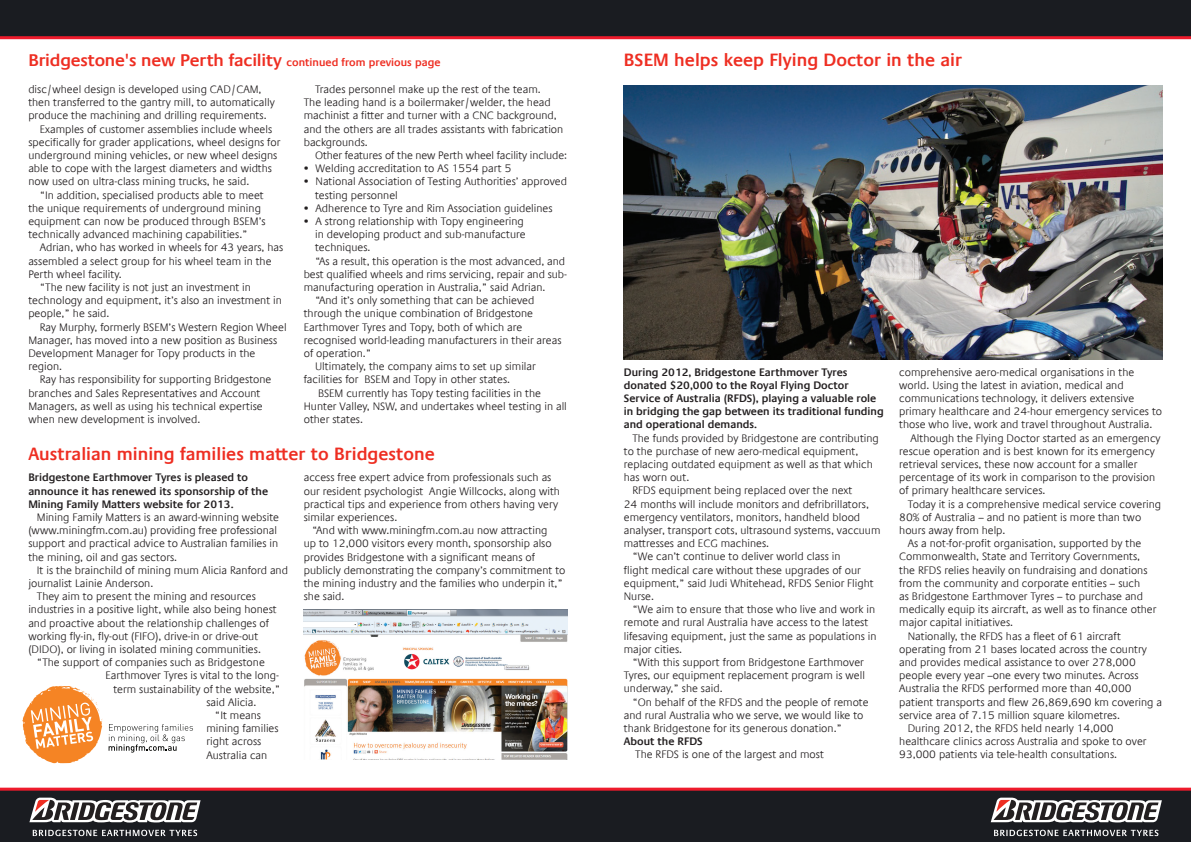
<style>
.page{position:relative;width:1191px;height:842px;background:#fff}
.page>*{position:absolute;margin:0;border:0;box-sizing:border-box;transform-origin:0 0}
.Imprint_Headers{font:600 18px "Praxis Com";color:#ee2e22}
.Imprint_Headers-2{font:600 17.1px "Praxis Com";letter-spacing:-.01em;color:#ee2e22}
.Imprint_body{font:300 11px/13.2px "Praxis Com";color:#231f20}
.Imprint_first_par{font:600 11px/13.2px "Praxis Com";color:#231f20}
.Bullet_point{font:300 11px/13.2px "Praxis Com";color:#231f20}
.s1{font-size:11px}
.s2{font-size:14px}
</style>
<div class="page">
<svg style="left:0;top:787px;width:1191px;height:55px;background:#2b1f25"></svg>
<svg style="left:0;top:0;width:1191px;height:39px;background:#291b21"></svg>
<svg style="left:994px;top:830px;width:164px;height:6px"></svg>
<svg style="left:990px;top:798px;width:171px;height:24px"></svg>
<svg style="left:33px;top:830px;width:164px;height:6px"></svg>
<svg style="left:29px;top:798px;width:172px;height:24px"></svg>
<svg style="left:22px;top:686px;width:81px;height:77px"></svg>
<svg style="left:109px;top:724px;width:84px;height:29px"></svg>
<img style="left:304px;top:609px;width:263px;height:151px">
<img style="left:624px;top:85px;width:538px;height:274px">
<p class="Imprint_Headers-2" style="left:28px;top:50px;width:414px">Bridgestone's new Perth facility <span class="s1">continued from previous page</span></p>
<p class="Imprint_Headers" style="left:624px;top:49px;width:340px">BSEM helps keep Flying Doctor in the air</p>
<p class="Imprint_body" style="left:28px;top:83px;width:248px">disc/wheel design is developed using CAD/CAM, then transferred to the gantry mill, to automatically produce the machining and drilling requirements.</p>
<p class="Imprint_body" style="left:28px;top:122px;width:253px;text-indent:11px">Examples of customer assemblies include wheels specifically for grader applications, wheel designs for underground mining vehicles, or new wheel designs able to cope with the largest diameters and widths now used on ultra-class mining trucks, he said.</p>
<p class="Imprint_body" style="left:28px;top:188px;width:239px;text-indent:11px">“In addition, specialised products able to meet the unique requirements of underground mining equipment can now be produced through BSEM’s technically advanced machining capabilities.”</p>
<p class="Imprint_body" style="left:28px;top:241px;width:256px;text-indent:11px">Adrian, who has worked in wheels for 43 years, has assembled a select group for his wheel team in the<br>Perth wheel facility.</p>
<p class="Imprint_body" style="left:28px;top:281px;width:255px;text-indent:11px">“The new facility is not just an investment in technology and equipment, it’s also an investment in people,” he said.</p>
<p class="Imprint_body" style="left:28px;top:320px;width:260px;text-indent:11px">Ray Murphy, formerly BSEM’s Western Region Wheel Manager, has moved into a new position as Business Development Manager for Topy products in the region.</p>
<p class="Imprint_body" style="left:28px;top:373px;width:245px;text-indent:11px">Ray has responsibility for supporting Bridgestone branches and Sales Representatives and Account Managers, as well as using his technical expertise when new development is involved.</p>
<p class="Imprint_body" style="left:304px;top:83px;width:261px;text-indent:11px">Trades personnel make up the rest of the team.<br>The leading hand is a boilermaker/welder, the head machinist a fitter and turner with a CNC background, and the others are all trades assistants with fabrication backgrounds.</p>
<p class="Imprint_body" style="left:315px;top:149px;width:253px">Other features of the new Perth wheel facility include:</p>
<p class="Bullet_point" style="left:304px;top:162px;width:209px"><span class="s2">•</span> Welding accreditation to AS 1554 part 5</p>
<p class="Bullet_point" style="left:315px;top:175px;width:253px;text-indent:-11px"><span class="s2">•</span> National Association of Testing Authorities’ approved testing personnel</p>
<p class="Bullet_point" style="left:304px;top:202px;width:250px"><span class="s2">•</span> Adherence to Tyre and Rim Association guidelines</p>
<p class="Bullet_point" style="left:315px;top:215px;width:212px;text-indent:-11px"><span class="s2">•</span> A strong relationship with Topy engineering in developing product and sub-manufacture techniques.</p>
<p class="Imprint_body" style="left:304px;top:254px;width:265px;text-indent:11px">“As a result, this operation is the most advanced, and best qualified wheels and rims servicing, repair and sub&shy;manufacturing operation in Australia,” said Adrian.</p>
<p class="Imprint_body" style="left:304px;top:294px;width:259px;text-indent:11px">“And it’s only something that can be achieved through the unique combination of Bridgestone Earthmover Tyres and Topy, both of which are recognised world-leading manufacturers in their areas of operation.”</p>
<p class="Imprint_body" style="left:304px;top:360px;width:234px;text-indent:11px">Ultimately, the company aims to set up similar facilities for BSEM and Topy in other states.</p>
<p class="Imprint_body" style="left:304px;top:386px;width:265px;text-indent:14px">BSEM currently has Topy testing facilities in the<br>Hunter Valley, NSW, and undertakes wheel testing in all other states.</p>
<p class="Imprint_Headers" style="left:28px;top:443px;width:408px">Australian mining families matter to Bridgestone</p>
<p class="Imprint_first_par" style="left:28px;top:471px;width:241px">Bridgestone Earthmover Tyres is pleased to announce it has renewed its sponsorship of the<br>Mining Family Matters website for 2013.</p>
<p class="Imprint_body" style="left:28px;top:511px;width:252px;text-indent:9px">Mining Family Matters is an award-winning website (www.miningfm.com.au) providing free professional support and practical advice to Australian families in the mining, oil and gas sectors.</p>
<p class="Imprint_body" style="left:28px;top:563px;width:261px;text-indent:9px">It is the brainchild of mining mum Alicia Ranford and journalist Lainie Anderson.</p>
<p class="Imprint_body" style="left:28px;top:590px;width:250px;text-indent:9px">They aim to present the mining and resources industries in a positive light, while also being honest and proactive about the relationship challenges of working fly-in, fly-out (FIFO), drive-in or drive-out (DIDO), or living in isolated mining communities.</p>
<p class="Imprint_body" style="left:37px;top:656px;width:229px">“The support of companies such as Bridgestone</p>
<p class="Imprint_body" style="left:105px;top:669px;width:175px">Earthmover Tyres is vital to the long-</p>
<p class="Imprint_body" style="left:113px;top:682px;width:168px">term sustainability of the website,”</p>
<p class="Imprint_body" style="left:206px;top:695px;width:51px">said Alicia.</p>
<p class="Imprint_body" style="left:206px;top:709px;width:74px;text-indent:9px">“It means mining families right across<br>Australia can</p>
<p class="Imprint_body" style="left:304px;top:471px;width:258px">access free expert advice from professionals such as our resident psychologist Angie Willcocks, along with practical tips and experience from others having very similar experiences.</p>
<p class="Imprint_body" style="left:304px;top:524px;width:263px;text-indent:9px">“And with www.miningfm.com.au now attracting<br>up to 12,000 visitors every month, sponsorship also provides Bridgestone with a significant means of publicly demonstrating the company’s commitment to the mining industry and the families who underpin it,” she said.</p>
<p class="Imprint_first_par" style="left:624px;top:365px;width:261px">During 2012, Bridgestone Earthmover Tyres donated $20,000 to the Royal Flying Doctor Service of Australia (RFDS), playing a valuable role in bridging the gap between its traditional funding and operational demands.</p>
<p class="Imprint_body" style="left:624px;top:431px;width:256px;text-indent:9px">The funds provided by Bridgestone are contributing to the purchase of new aero-medical equipment, replacing outdated equipment as well as that which has worn out.</p>
<p class="Imprint_body" style="left:624px;top:484px;width:258px;text-indent:9px">RFDS equipment being replaced over the next<br>24 months will include monitors and defribrillators, emergency ventilators, monitors, handheld blood analyser, transport cots, ultrasound systems, vaccuum mattresses and ECG machines.</p>
<p class="Imprint_body" style="left:624px;top:550px;width:251px;text-indent:9px">“We can’t continue to deliver world class in<br>flight medical care without these upgrades of our equipment,” said Judi Whitehead, RFDS Senior Flight Nurse.</p>
<p class="Imprint_body" style="left:624px;top:603px;width:254px;text-indent:9px">“We aim to ensure that those who live and work in remote and rural Australia have access to the latest lifesaving equipment, just the same as populations in major cities.</p>
<p class="Imprint_body" style="left:624px;top:656px;width:243px;text-align:justify;text-indent:9px">“With this support from Bridgestone Earthmover Tyres, our equipment replacement program is well underway,” she said.</p>
<p class="Imprint_body" style="left:624px;top:695px;width:246px;text-indent:9px">“On behalf of the RFDS and the people of remote and rural Australia who we serve, we would like to thank Bridgestone for its generous donation.”</p>
<p class="Imprint_first_par" style="left:624px;top:735px;width:80px">About the RFDS</p>
<p class="Imprint_body" style="left:635px;top:748px;width:190px">The RFDS is one of the largest and most</p>
<p class="Imprint_body" style="left:899px;top:365px;width:264px">comprehensive aero-medical organisations in the world. Using the latest in aviation, medical and communications technology, it delivers extensive primary healthcare and 24-hour emergency services to those who live, work and travel throughout Australia.</p>
<p class="Imprint_body" style="left:899px;top:431px;width:263px;text-indent:11px">Although the Flying Doctor started as an emergency rescue operation and is best known for its emergency retrieval services, these now account for a smaller percentage of its work in comparison to the provision of primary healthcare services.</p>
<p class="Imprint_body" style="left:899px;top:497px;width:263px;text-indent:9px">Today it is a comprehensive medical service covering<br>80% of Australia – and no patient is more than two hours away from help.</p>
<p class="Imprint_body" style="left:899px;top:537px;width:259px;text-indent:9px">As a not-for-profit organisation, supported by the Commonwealth, State and Territory Governments, the RFDS relies heavily on fundraising and donations from the community and corporate entities – such<br>as Bridgestone Earthmover Tyres – to purchase and medically equip its aircraft, as well as to finance other major capital initiatives.</p>
<p class="Imprint_body" style="left:899px;top:629px;width:264px;text-indent:9px">Nationally, the RFDS has a fleet of 61 aircraft operating from 21 bases located across the country and provides medical assistance to over 278,000 people every year –one every two minutes. Across Australia the RFDS performed more than 40,000 patient transports and flew 26,869,690 km covering a service area of 7.15 million square kilometres.</p>
<p class="Imprint_body" style="left:899px;top:722px;width:249px;text-indent:9px">During 2012, the RFDS held nearly 14,000 healthcare clinics across Australia and spoke to over<br>93,000 patients via tele-health consultations.</p>
</div>
